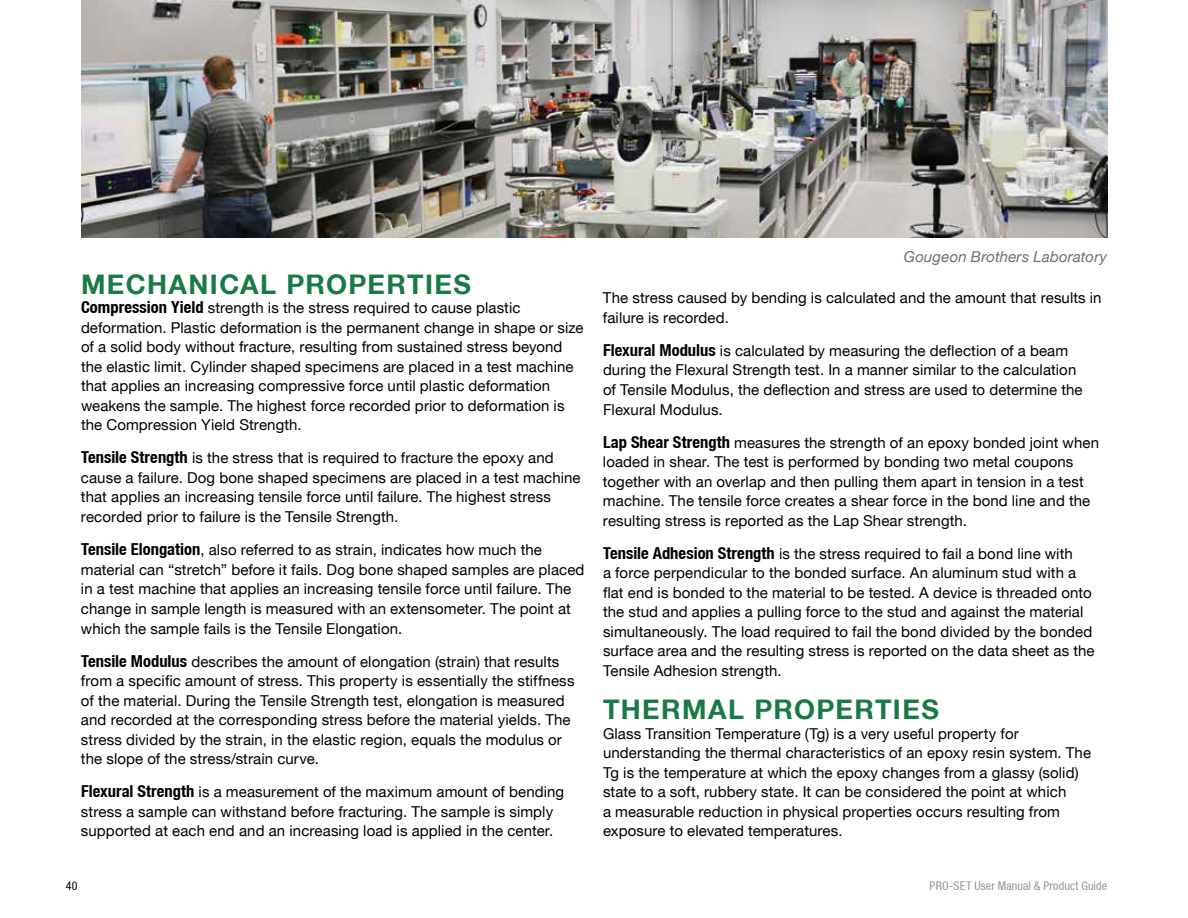
<style>
.page{position:relative;width:1188px;height:918px;background:#fff}
.page>*{position:absolute;margin:0;border:0;box-sizing:border-box;transform-origin:0 0}
.t1{font:700 27px "Helvetica Neue LT";letter-spacing:.05em;color:#197a45}
.t2{font:15px/19.5px "Helvetica Neue LT";letter-spacing:.005em;color:#000}
.t3{font:italic 15px "Helvetica Neue LT";letter-spacing:.01em;color:#6d6e71}
.t4{font:condensed 12px "Helvetica Neue LT";letter-spacing:.01em;color:#939598}
.t5{font:condensed 12px "Helvetica Neue LT";color:#000}
.s1{font-weight:700;font-stretch:condensed;font-size:16.5px}
</style>
<div class="page">
<img style="left:81px;top:0;width:1026px;height:238px">
<h1 class="t1" style="left:81px;top:267px;width:391px">MECHANICAL PROPERTIES</h1>
<p class="t2" style="left:81px;top:298px;width:504px"><span class="s1">Compression Yield</span> strength is the stress required to cause plastic deformation. Plastic deformation is the permanent change in shape or size of a solid body without fracture, resulting from sustained stress beyond the elastic limit. Cylinder shaped specimens are placed in a test machine that applies an increasing compressive force until plastic deformation weakens the sample. The highest force recorded prior to deformation is the Compression Yield Strength.</p>
<p class="t2" style="left:81px;top:448px;width:501px"><span class="s1">Tensile Strength</span> is the stress that is required to fracture the epoxy and cause a failure. Dog bone shaped specimens are placed in a test machine that applies an increasing tensile force until failure. The highest stress recorded prior to failure is the Tensile Strength.</p>
<p class="t2" style="left:81px;top:540px;width:505px"><span class="s1">Tensile Elongation</span>, also referred to as strain, indicates how much the material can “stretch” before it fails. Dog bone shaped samples are placed in a test machine that applies an increasing tensile force until failure. The change in sample length is measured with an extensometer. The point at which the sample fails is the Tensile Elongation.</p>
<p class="t2" style="left:81px;top:651px;width:495px"><span class="s1">Tensile Modulus</span> describes the amount of elongation (strain) that results from a specific amount of stress. This property is essentially the stiffness of the material. During the Tensile Strength test, elongation is measured and recorded at the corresponding stress before the material yields. The stress divided by the strain, in the elastic region, equals the modulus or the slope of the stress/strain curve.</p>
<p class="t2" style="left:81px;top:782px;width:485px"><span class="s1">Flexural Strength</span> is a measurement of the maximum amount of bending stress a sample can withstand before fracturing. The sample is simply supported at each end and an increasing load is applied in the center.</p>
<p class="t3" style="left:904px;top:248px;width:205px">Gougeon Brothers Laboratory</p>
<p class="t2" style="left:603px;top:288px;width:500px">The stress caused by bending is calculated and the amount that results in failure is recorded.</p>
<p class="t2" style="left:603px;top:340px;width:481px"><span class="s1">Flexural Modulus</span> is calculated by measuring the deflection of a beam during the Flexural Strength test. In a manner similar to the calculation of Tensile Modulus, the deflection and stress are used to determine the Flexural Modulus.</p>
<p class="t2" style="left:603px;top:432px;width:498px"><span class="s1">Lap Shear Strength</span> measures the strength of an epoxy bonded joint when loaded in shear. The test is performed by bonding two metal coupons together with an overlap and then pulling them apart in tension in a test machine. The tensile force creates a shear force in the bond line and the resulting stress is reported as the Lap Shear strength.</p>
<p class="t2" style="left:603px;top:544px;width:493px"><span class="s1">Tensile Adhesion Strength</span> is the stress required to fail a bond line with<br>a force perpendicular to the bonded surface. An aluminum stud with a flat end is bonded to the material to be tested. A device is threaded onto the stud and applies a pulling force to the stud and against the material simultaneously. The load required to fail the bond divided by the bonded surface area and the resulting stress is reported on the data sheet as the Tensile Adhesion strength.</p>
<h1 class="t1" style="left:603px;top:693px;width:337px">THERMAL PROPERTIES</h1>
<p class="t2" style="left:603px;top:724px;width:490px">Glass Transition Temperature (Tg) is a very useful property for understanding the thermal characteristics of an epoxy resin system. The Tg is the temperature at which the epoxy changes from a glassy (solid) state to a soft, rubbery state. It can be considered the point at which<br>a measurable reduction in physical properties occurs resulting from exposure to elevated temperatures.</p>
<p class="t5" style="left:66px;top:879px;width:13px">40</p>
<p class="t4" style="left:930px;top:879px;width:179px">PRO-SET User Manual &amp; Product Guide</p>
</div>
